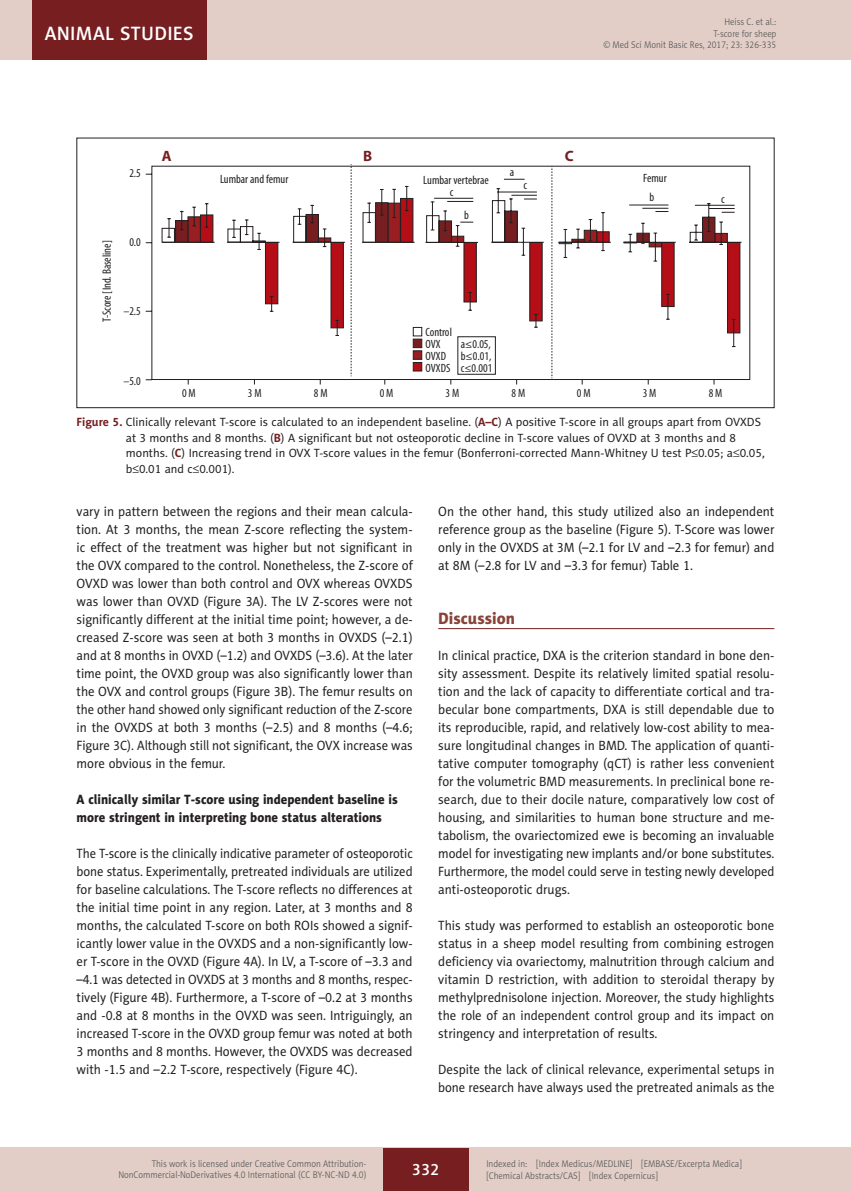
<style>
.page{position:relative;width:851px;height:1191px;background:#fff}
.page>*{position:absolute;margin:0;border:0;box-sizing:border-box;transform-origin:0 0}
.t1{font:19.5px "Naomi Sans EFN Medium";letter-spacing:.015em;color:#fff}
.MSM_Headline_1{font:16.5px "Naomi Sans EFN Heavy";color:#894338}
.t2{font:16.5px "Naomi Sans EFN Medium";color:#fff}
.t3{font:700 15px "Myriad Pro";color:#761e20}
.MSM_Body{font:13.5px/18px "Naomi Sans EFN";color:#231f20;text-align:justify;scale:.95 1}
.MSM_Body-2{font:13.5px/18px "Naomi Sans EFN";color:#231f20;text-align:justify;scale:.93 1}
.MSM_Headline_2{font:13.5px/18px "Naomi Sans EFN Heavy";color:#231f20;scale:.95 1}
.MSM_Rycina_tytul{font:12px/15.8px "Naomi Sans EFN";color:#231f20}
.t4{font:condensed 12px/12px "Myriad Pro";color:#231f20}
.t5{font:9.75px/11.2px "Naomi Sans EFN Light";color:#57585a;text-align:right;scale:.9 1}
.s1{font-weight:700;color:#761e20}
.s2{font-family:"Standard Sym L"}
</style>
<div class="page">
<hr style="left:438px;top:628px;width:336px;height:1px;background:#761e20">
<svg style="left:145px;top:164px;width:605px;height:221px"></svg>
<svg style="left:351px;top:166px;width:1px;height:210px"></svg>
<hr style="left:162px;top:242px;width:52px;height:1px;background:#231f20">
<svg style="left:161px;top:207px;width:35px;height:36px"></svg>
<svg style="left:205px;top:203px;width:3px;height:25px"></svg>
<hr style="left:227px;top:242px;width:52px;height:1px;background:#231f20">
<svg style="left:227px;top:220px;width:39px;height:30px"></svg>
<svg style="left:270px;top:296px;width:3px;height:16px"></svg>
<hr style="left:292px;top:242px;width:53px;height:1px;background:#231f20">
<svg style="left:298px;top:208px;width:3px;height:17px"></svg>
<svg style="left:310px;top:205px;width:4px;height:18px"></svg>
<svg style="left:323px;top:228px;width:3px;height:19px"></svg>
<svg style="left:335px;top:320px;width:4px;height:16px"></svg>
<svg style="left:361px;top:178px;width:183px;height:150px"></svg>
<svg style="left:551px;top:166px;width:191px;height:212px"></svg>
<div style="left:457px;top:336px;width:38px;height:39px;background:#fff;border:1px solid #231f20"></div>
<div style="left:413px;top:362px;width:9px;height:9px;background:#b50e16;border:1px solid #231f20"></div>
<div style="left:413px;top:350px;width:9px;height:10px;background:#981e21;border:1px solid #231f20"></div>
<div style="left:413px;top:327px;width:9px;height:9px;background:#fff;border:1px solid #231f20"></div>
<div style="left:413px;top:339px;width:9px;height:9px;background:#761e20;border:1px solid #231f20"></div>
<div style="left:77px;top:138px;width:697px;height:270px;border:1px solid #231f20"></div>
<div style="left:0;top:1148px;width:850px;height:43px;background:#e2cec6"></div>
<div style="left:383px;top:1147px;width:85px;height:43px;background:#761e20"></div>
<div style="left:0;top:0;width:850px;height:60px;background:#e2cec6"></div>
<hr style="left:850px;top:0;width:1px;height:60px;background:#e2cec6">
<div style="left:32px;top:0;width:174px;height:60px;background:#761e20"></div>
<h1 class="t1" style="left:45px;top:22px;width:150px">ANIMAL STUDIES</h1>
<p class="t5" style="left:603px;top:16px;width:194px">Heiss C. et al.:<br>T-score for sheep<br>© Med Sci Monit Basic Res, 2017; 23: 326-335</p>
<p class="t3" style="left:162px;top:147px;width:11px">A</p>
<p class="t3" style="left:363px;top:147px;width:11px">B</p>
<p class="t3" style="left:564px;top:147px;width:10px">C</p>
<p class="t4" style="left:129px;top:168px;width:13px">2.5</p>
<p class="t4" style="left:101px;top:322px;width:83px;rotate:-90deg">T-Score [Ind. Baseline]</p>
<p class="t4" style="left:129px;top:237px;width:13px">0.0</p>
<p class="t4" style="left:123px;top:306px;width:19px">–2.5</p>
<p class="t4" style="left:123px;top:375px;width:19px">–5.0</p>
<p class="t4" style="left:510px;top:166px;width:6px">a</p>
<p class="t4" style="left:220px;top:173px;width:70px">Lumbar and femur</p>
<p class="t4" style="left:423px;top:174px;width:67px">Lumbar vertebrae</p>
<p class="t4" style="left:643px;top:173px;width:25px">Femur</p>
<p class="t4" style="left:449px;top:186px;width:5px">c</p>
<p class="t4" style="left:523px;top:180px;width:5px">c</p>
<p class="t4" style="left:649px;top:191px;width:6px">b</p>
<p class="t4" style="left:721px;top:193px;width:5px">c</p>
<p class="t4" style="left:464px;top:210px;width:6px">b</p>
<p class="t4" style="left:425px;top:326px;width:28px">Control<br>OVX<br>OVXD<br>OVXDS</p>
<p class="t4" style="left:461px;top:338px;width:33px">a≤0.05, b≤0.01, c≤0.001</p>
<p class="t4" style="left:182px;top:387px;width:15px">0 M</p>
<p class="t4" style="left:248px;top:387px;width:15px">3M</p>
<p class="t4" style="left:314px;top:387px;width:15px">8M</p>
<p class="t4" style="left:379px;top:387px;width:15px">0M</p>
<p class="t4" style="left:445px;top:387px;width:15px">3M</p>
<p class="t4" style="left:511px;top:387px;width:15px">8M</p>
<p class="t4" style="left:576px;top:387px;width:15px">0M</p>
<p class="t4" style="left:642px;top:387px;width:15px">3M</p>
<p class="t4" style="left:708px;top:387px;width:15px">8M</p>
<p class="MSM_Rycina_tytul" style="left:126px;top:414px;width:640px;text-indent:-49px"><span class="s1">Figure 5.</span> Clinically relevant T-score is calculated to an independent baseline. (<span class="s1">A–C</span>) A positive T-score in all groups apart from OVXDS at 3 months and 8 months. (<span class="s1">B</span>) A significant but not osteoporotic decline in T-score values of OVXD at 3 months and 8 months. (<span class="s1">C</span>) Increasing trend in OVX T-score values in the femur (Bonferroni-corrected Mann-Whitney U test P<span class="s2">£</span>0.05; a<span class="s2">£</span>0.05, b<span class="s2">£</span>0.01 and c<span class="s2">£</span>0.001).</p>
<p class="MSM_Body" style="left:77px;top:502px;width:355px">vary in pattern between the regions and their mean calcula&shy;tion. At 3 months, the mean Z-score reflecting the system&shy;ic effect of the treatment was higher but not significant in the OVX compared to the control. Nonetheless, the Z-score of OVXD was lower than both control and OVX whereas OVXDS was lower than OVXD (Figure 3A). The LV Z-scores were not significantly different at the initial time point; however, a de&shy;creased Z-score was seen at both 3 months in OVXDS (–2.1) and at 8 months in OVXD (–1.2) and OVXDS (–3.6). At the later time point, the OVXD group was also significantly lower than the OVX and control groups (Figure 3B). The femur results on the other hand showed only significant reduction of the Z-score in the OVXDS at both 3 months (–2.5) and 8 months (–4.6; Figure 3C). Although still not significant, the OVX increase was more obvious in the femur.</p>
<p class="MSM_Headline_2" style="left:77px;top:790px;width:339px">A clinically similar T-score using independent baseline is more stringent in interpreting bone status alterations</p>
<p class="MSM_Body-2" style="left:77px;top:844px;width:363px">The T-score is the clinically indicative parameter of osteoporotic bone status. Experimentally, pretreated individuals are utilized for baseline calculations. The T-score reflects no differences at the initial time point in any region. Later, at 3 months and 8 months, the calculated T-score on both ROIs showed a signif&shy;icantly lower value in the OVXDS and a non-significantly low&shy;er T-score in the OVXD (Figure 4A). In LV, a T-score of –3.3 and –4.1 was detected in OVXDS at 3 months and 8 months, respec&shy;tively (Figure 4B). Furthermore, a T-score of –0.2 at 3 months and -0.8 at 8 months in the OVXD was seen. Intriguingly, an increased T-score in the OVXD group femur was noted at both 3 months and 8 months. However, the OVXDS was decreased with -1.5 and –2.2 T-score, respectively (Figure 4C).</p>
<p class="MSM_Body" style="left:438px;top:502px;width:355px">On the other hand, this study utilized also an independent reference group as the baseline (Figure 5). T-Score was lower only in the OVXDS at 3M (–2.1 for LV and –2.3 for femur) and at 8M (–2.8 for LV and –3.3 for femur) Table 1.</p>
<p class="MSM_Headline_1" style="left:438px;top:608px;width:78px">Discussion</p>
<p class="MSM_Body" style="left:438px;top:646px;width:355px">In clinical practice, DXA is the criterion standard in bone den&shy;sity assessment. Despite its relatively limited spatial resolu&shy;tion and the lack of capacity to differentiate cortical and tra&shy;becular bone compartments, DXA is still dependable due to its reproducible, rapid, and relatively low-cost ability to mea&shy;sure longitudinal changes in BMD. The application of quanti&shy;tative computer tomography (qCT) is rather less convenient for the volumetric BMD measurements. In preclinical bone re&shy;search, due to their docile nature, comparatively low cost of housing, and similarities to human bone structure and me&shy;tabolism, the ovariectomized ewe is becoming an invaluable model for investigating new implants and/or bone substitutes.<br>Furthermore, the model could serve in testing newly developed anti-osteoporotic drugs.</p>
<p class="MSM_Body" style="left:438px;top:916px;width:355px">This study was performed to establish an osteoporotic bone status in a sheep model resulting from combining estrogen deficiency via ovariectomy, malnutrition through calcium and vitamin D restriction, with addition to steroidal therapy by methylprednisolone injection. Moreover, the study highlights the role of an independent control group and its impact on stringency and interpretation of results.</p>
<p class="MSM_Body" style="left:438px;top:1060px;width:355px">Despite the lack of clinical relevance, experimental setups in bone research have always used the pretreated animals as the</p>
<p class="t5" style="left:118px;top:1158px;width:277px">This work is licensed under Creative Common Attribution-<br>NonCommercial-NoDerivatives 4.0 International (CC BY-NC-ND 4.0)</p>
<p class="t2" style="left:412px;top:1160px;width:29px">332</p>
<p class="t5" style="left:486px;top:1158px;width:285px;text-align:left">Indexed in: [Index Medicus/MEDLINE] [EMBASE/Excerpta Medica] [Chemical Abstracts/CAS] [Index Copernicus]</p>
</div>
